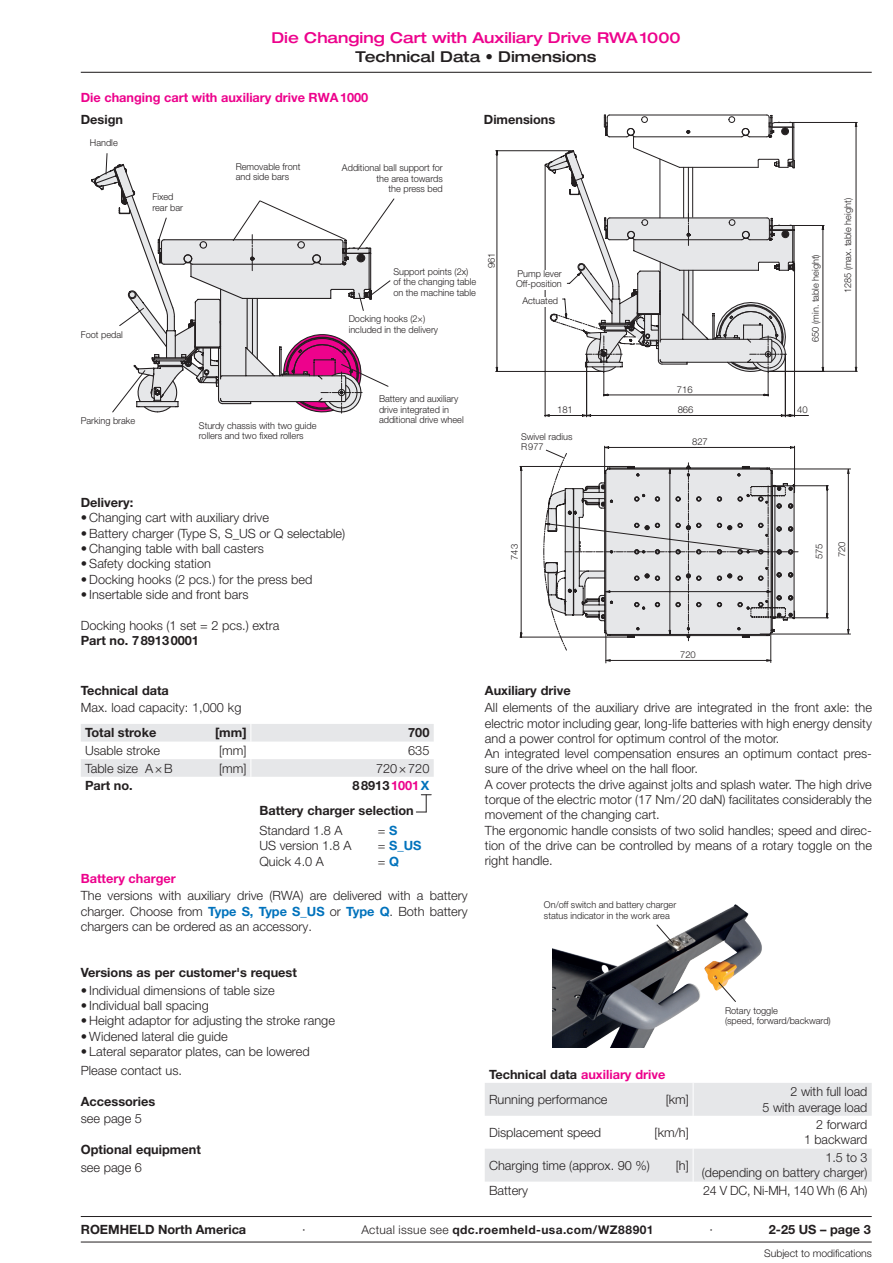
<style>
.page{position:relative;width:893px;height:1263px;background:#fff}
.page>*{position:absolute;margin:0;border:0;box-sizing:border-box;transform-origin:0 0}
.t1{font:500 expanded 15px "Helvetica Neue LT Pro";color:#ed028c}
.t2{font:500 expanded 15px "Helvetica Neue LT Pro";color:#231f20}
.t3{font:300 12.75px/15.3px "Helvetica Neue LT Pro";color:#231f20}
.t4{font:700 12.75px "Helvetica Neue LT Pro";color:#231f20}
.t5{font:700 12.75px "Helvetica Neue LT Pro";color:#ed028c}
.t6{font:300 12.75px "Helvetica Neue LT Pro";letter-spacing:-.02em;color:#231f20}
.t7{font:700 12.75px "Helvetica Neue LT Pro";color:#0072bc}
.t8{font:700 12px "Helvetica Neue LT Pro";letter-spacing:.035em;color:#231f20}
.t9{font:300 10.5px "Helvetica Neue LT Pro";letter-spacing:-.005em;color:#231f20}
.t10{font:300 9.45px/10.5px "Helvetica Neue LT Pro";color:#231f20}
.s1{color:#ed028c}
.s2{color:#0072bc}
.s3{font-weight:700;color:#0072bc}
.s4{font-weight:300;color:#231f20}
.s5{font-weight:700}
.s6{font-weight:700;color:#ed028c}
.s7{font-weight:300}
</style>
<div class="page">
<hr style="left:81px;top:72px;width:791px;height:1px;background:#231f20">
<svg style="left:495px;top:150px;width:334px;height:488px"></svg>
<hr style="left:848px;top:469px;width:1px;height:164px;background:#231f20">
<hr style="left:760px;top:469px;width:90px;height:1px;background:#231f20">
<hr style="left:760px;top:634px;width:90px;height:1px;background:#231f20">
<hr style="left:606px;top:631px;width:1px;height:32px;background:#231f20">
<svg style="left:544px;top:465px;width:252px;height:197px"></svg>
<svg style="left:544px;top:114px;width:252px;height:259px"></svg>
<hr style="left:856px;top:122px;width:1px;height:249px;background:#231f20">
<hr style="left:793px;top:122px;width:64px;height:1px;background:#231f20">
<hr style="left:768px;top:371px;width:89px;height:1px;background:#231f20">
<img style="left:552px;top:904px;width:210px;height:144px">
<hr style="left:81px;top:1242px;width:791px;height:1px;background:#231f20">
<hr style="left:81px;top:1216px;width:791px;height:1px;background:#231f20">
<svg style="left:545px;top:450px;width:19px;height:8px"></svg>
<div style="left:501px;top:270px;width:61px;height:20px;background:#fff"></div>
<div style="left:522px;top:297px;width:36px;height:10px;background:#fff"></div>
<svg style="left:485px;top:1083px;width:387px;height:99px"></svg>
<svg style="left:81px;top:724px;width:353px;height:89px"></svg>
<svg style="left:91px;top:153px;width:303px;height:261px"></svg>
<svg style="left:656px;top:924px;width:18px;height:20px"></svg>
<svg style="left:718px;top:982px;width:18px;height:20px"></svg>
<p class="t1" style="left:272px;top:28px;width:411px">Die Changing Cart with Auxiliary Drive RWA1000</p>
<p class="t2" style="left:355px;top:47px;width:243px">Technical Data • Dimensions</p>
<p class="t5" style="left:81px;top:90px;width:289px">Die changing cart with auxiliary drive RWA1000</p>
<p class="t10" style="left:90px;top:137px;width:29px">Handle</p>
<p class="t4" style="left:81px;top:111px;width:44px">Design</p>
<p class="t4" style="left:484px;top:111px;width:73px">Dimensions</p>
<p class="t10" style="left:152px;top:192px;width:32px">Fixed rear bar</p>
<p class="t10" style="left:236px;top:161px;width:66px">Removable front and side bars</p>
<p class="t10" style="left:81px;top:330px;width:44px">Foot pedal</p>
<p class="t10" style="left:81px;top:415px;width:56px">Parking brake</p>
<p class="t10" style="left:199px;top:420px;width:119px">Sturdy chassis with two guide rollers and two fixed rollers</p>
<p class="t10" style="left:342px;top:162px;width:102px;text-align:right">Additional ball support for the area towards<br>the press bed</p>
<p class="t10" style="left:393px;top:266px;width:84px">Support points (2x) of the changing table on the machine table</p>
<p class="t10" style="left:349px;top:313px;width:91px">Docking hooks (2×) included in the delivery</p>
<p class="t10" style="left:486px;top:268px;width:17px;rotate:-90deg">961</p>
<p class="t10" style="left:379px;top:393px;width:86px">Battery and auxiliary drive integrated in additional drive wheel</p>
<p class="t10" style="left:516px;top:268px;width:47px">Pump lever<br>Off-position</p>
<p class="t10" style="left:522px;top:295px;width:37px">Actuated</p>
<p class="t10" style="left:677px;top:384px;width:17px">716</p>
<p class="t10" style="left:810px;top:342px;width:89px;rotate:-90deg">650 (min. table height)</p>
<p class="t10" style="left:557px;top:404px;width:17px">181</p>
<p class="t10" style="left:678px;top:404px;width:17px">866</p>
<p class="t10" style="left:797px;top:404px;width:12px">40</p>
<p class="t10" style="left:692px;top:436px;width:17px">827</p>
<p class="t10" style="left:521px;top:431px;width:53px">Swivel radius<br>R977</p>
<p class="t10" style="left:842px;top:293px;width:97px;rotate:-90deg">1285 (max. table height)</p>
<p class="t4" style="left:81px;top:495px;width:54px">Delivery:</p>
<p class="t3" style="left:81px;top:510px;width:190px">• Changing cart with auxiliary drive</p>
<p class="t3" style="left:81px;top:525px;width:266px">• Battery charger (Type S, S_US or Q selectable)</p>
<p class="t3" style="left:81px;top:540px;width:185px">• Changing table with ball casters</p>
<p class="t3" style="left:81px;top:556px;width:132px">• Safety docking station</p>
<p class="t3" style="left:81px;top:571px;width:233px">• Docking hooks (2 pcs.) for the press bed</p>
<p class="t3" style="left:81px;top:586px;width:169px">• Insertable side and front bars</p>
<p class="t3" style="left:81px;top:617px;width:200px">Docking hooks (1 set = 2 pcs.) extra</p>
<p class="t4" style="left:81px;top:632px;width:120px">Part no. 789130001</p>
<p class="t4" style="left:81px;top:682px;width:90px">Technical data</p>
<p class="t3" style="left:81px;top:700px;width:162px">Max. load capacity: 1,000 kg</p>
<p class="t4" style="left:85px;top:725px;width:73px">Total stroke</p>
<p class="t4" style="left:215px;top:725px;width:33px">[mm]</p>
<p class="t4" style="left:408px;top:725px;width:23px">700</p>
<p class="t3" style="left:85px;top:742px;width:77px">Usable stroke</p>
<p class="t3" style="left:219px;top:742px;width:29px">[mm]</p>
<p class="t3" style="left:408px;top:742px;width:23px">635</p>
<p class="t3" style="left:85px;top:760px;width:89px">Table size A×B</p>
<p class="t3" style="left:219px;top:760px;width:29px">[mm]</p>
<p class="t3" style="left:376px;top:760px;width:55px">720×720</p>
<p class="t4" style="left:85px;top:778px;width:49px">Part no.</p>
<p class="t4" style="left:352px;top:778px;width:79px">88913<span class="s1">1001</span><span class="s2">X</span></p>
<p class="t4" style="left:259px;top:803px;width:156px">Battery charger selection</p>
<p class="t3" style="left:259px;top:822px;width:85px">Standard 1.8 A</p>
<p class="t3" style="left:378px;top:822px;width:21px">= <span class="s3">S</span></p>
<p class="t3" style="left:259px;top:838px;width:94px">US version 1.8 A</p>
<p class="t7" style="left:378px;top:838px;width:45px"><span class="s4">=</span> S_US</p>
<p class="t3" style="left:259px;top:853px;width:66px">Quick 4.0 A</p>
<p class="t3" style="left:378px;top:853px;width:23px">= <span class="s3">Q</span></p>
<p class="t5" style="left:81px;top:870px;width:96px">Battery charger</p>
<p class="t3" style="left:81px;top:888px;width:388px;text-align:justify">The versions with auxiliary drive (RWA) are delivered with a battery charger. Choose from <span class="s3">Type S, Type S_US</span> or <span class="s3">Type Q</span>. Both battery chargers can be ordered as an accessory.</p>
<p class="t4" style="left:81px;top:965px;width:218px">Versions as per customer's request</p>
<p class="t3" style="left:81px;top:982px;width:195px">• Individual dimensions of table size</p>
<p class="t3" style="left:81px;top:997px;width:129px">• Individual ball spacing</p>
<p class="t3" style="left:81px;top:1013px;width:256px">• Height adaptor for adjusting the stroke range</p>
<p class="t3" style="left:81px;top:1028px;width:148px">• Widened lateral die guide</p>
<p class="t3" style="left:81px;top:1041px;width:230px;line-height:19.5px">• Lateral separator plates, can be lowered<br>Please contact us.</p>
<p class="t4" style="left:81px;top:1094px;width:76px">Accessories</p>
<p class="t3" style="left:81px;top:1111px;width:63px">see page 5</p>
<p class="t4" style="left:81px;top:1142px;width:122px">Optional equipment</p>
<p class="t3" style="left:81px;top:1159px;width:63px">see page 6</p>
<p class="t10" style="left:509px;top:560px;width:17px;rotate:-90deg">743</p>
<p class="t10" style="left:680px;top:649px;width:17px">720</p>
<p class="t10" style="left:814px;top:559px;width:17px;rotate:-90deg">575</p>
<p class="t10" style="left:836px;top:557px;width:17px;rotate:-90deg">720</p>
<p class="t4" style="left:485px;top:682px;width:87px">Auxiliary drive</p>
<p class="t3" style="left:485px;top:700px;width:388px">All elements of the auxiliary drive are integrated in the front axle: the electric motor including gear, long-life batteries with high energy density and a power control for optimum control of the motor.<br>An integrated level compensation ensures an optimum contact pres&shy;sure of the drive wheel on the hall floor.<br>A cover protects the drive against jolts and splash water. The high drive torque of the electric motor (17 Nm/20 daN) facilitates considerably the movement of the changing cart.<br>The ergonomic handle consists of two solid handles; speed and direc&shy;tion of the drive can be controlled by means of a rotary toggle on the right handle.</p>
<p class="t10" style="left:544px;top:899px;width:134px">On/off switch and battery charger status indicator in the work area</p>
<p class="t10" style="left:725px;top:1005px;width:107px">Rotary toggle<br>(speed, forward/backward)</p>
<p class="t3" style="left:489px;top:1061px;width:178px;line-height:25.2px"><span class="s5">Technical data</span> <span class="s6">auxiliary drive<br></span>Running performance</p>
<p class="t3" style="left:666px;top:1091px;width:25px">[km]</p>
<p class="t3" style="left:763px;top:1084px;width:106px;text-align:right">2 with full load<br>5 with average load</p>
<p class="t3" style="left:489px;top:1124px;width:114px">Displacement speed</p>
<p class="t3" style="left:655px;top:1124px;width:36px">[km/h]</p>
<p class="t3" style="left:804px;top:1117px;width:65px;text-align:right">2 forward<br>1 backward</p>
<p class="t3" style="left:489px;top:1157px;width:162px">Charging time (approx. 90 %)</p>
<p class="t3" style="left:676px;top:1157px;width:14px">[h]</p>
<p class="t3" style="left:702px;top:1149px;width:167px;text-align:right">1.5 to 3<br>(depending on battery charger)</p>
<p class="t3" style="left:489px;top:1182px;width:41px">Battery</p>
<p class="t6" style="left:703px;top:1182px;width:166px">24 V DC, Ni-MH, 140 Wh (6 Ah)</p>
<p class="t4" style="left:81px;top:1221px;width:167px">ROEMHELD North America</p>
<p class="t3" style="left:302px;top:1221px;width:5px">∙</p>
<p class="t8" style="left:362px;top:1222px;width:293px"><span class="s7">Actual issue see</span> qdc.roemheld-usa.com/WZ88901</p>
<p class="t3" style="left:709px;top:1221px;width:5px">∙</p>
<p class="t4" style="left:769px;top:1221px;width:104px">2-25 US – page 3</p>
<p class="t9" style="left:764px;top:1247px;width:109px">Subject to modifications</p>
</div>
